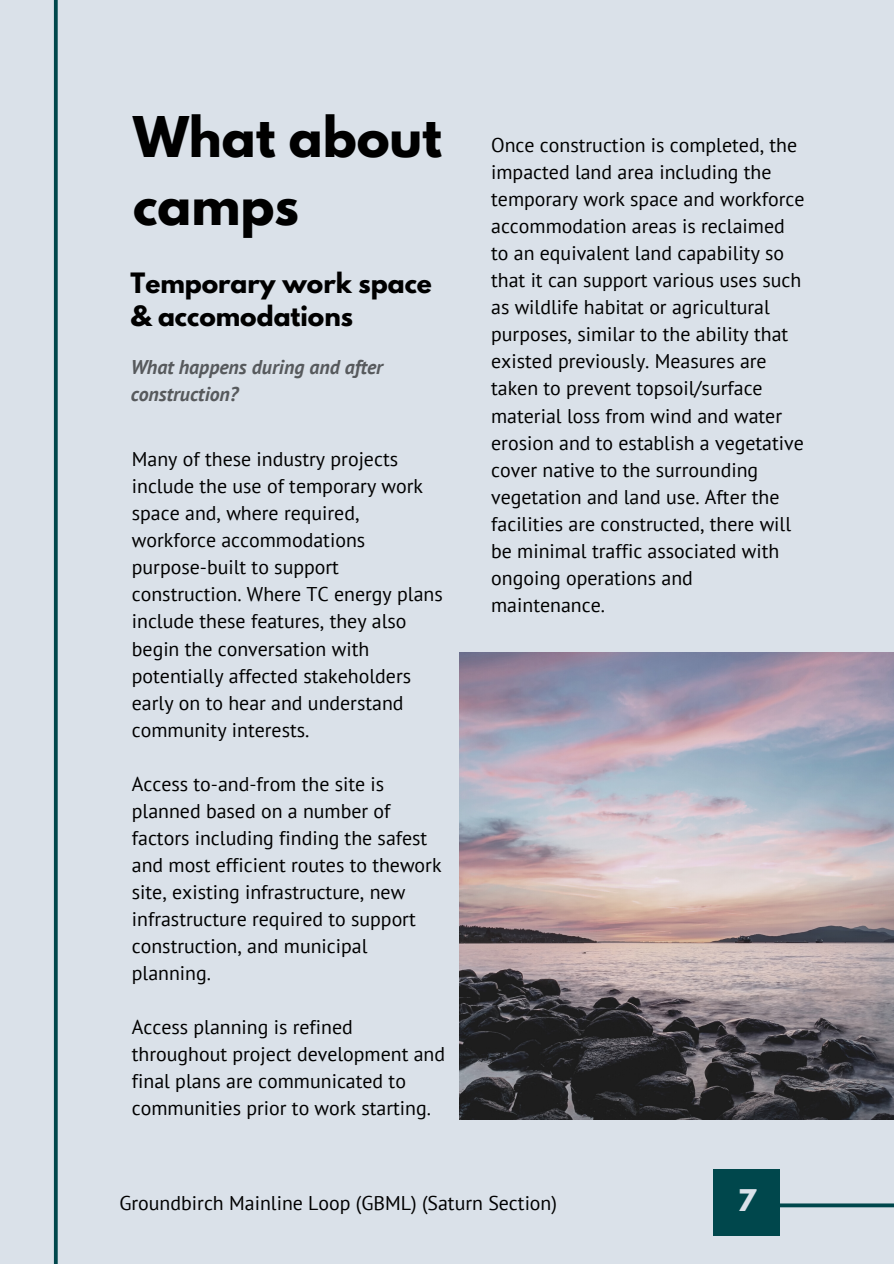
<style>
.page{position:relative;width:894px;height:1264px;background:#fff}
.page>*{position:absolute;margin:0;border:0;box-sizing:border-box;transform-origin:0 0}
.t1{font:700 49.65px/68.7px "League Spartan";color:#000}
.t2{font:700 26.55px "League Spartan";color:#dae1e9}
.t3{font:700 24.9px/33.8px "League Spartan";color:#000}
.t4{font:19.8px/27px "PT Sans";color:#000}
.t5{font:italic 700 19.8px/27px "PT Sans";color:#000}
</style>
<div class="page">
<div style="left:0;top:0;width:893px;height:1263px;background:#dae1e9"></div>
<svg style="left:53px;top:0;width:5px;height:1263px;background:#346c71"></svg>
<svg style="left:779px;top:1190px;width:114px;height:30px"></svg>
<div style="left:713px;top:1169px;width:66px;height:66px;background:#00474c"></div>
<img style="left:459px;top:652px;width:434px;height:467px">
<p class="t1" style="left:133px;top:109px;width:310px">What about camps</p>
<p class="t3" style="left:130px;top:269px;width:303px">Temporary work space &amp; accomodations</p>
<p class="t5" style="left:130px;top:353px;width:254px">What happens during and after construction?</p>
<p class="t4" style="left:132px;top:445px;width:312px">Many of these industry projects include the use of temporary work space and, where required, workforce accommodations purpose-built to support construction. Where TC energy plans include these features, they also begin the conversation with potentially affected stakeholders early on to hear and understand community interests.</p>
<p class="t4" style="left:132px;top:769px;width:311px">Access to-and-from the site is planned based on a number of factors including finding the safest and most efficient routes to thework site, existing infrastructure, new infrastructure required to support construction, and municipal planning.</p>
<p class="t4" style="left:132px;top:1013px;width:315px">Access planning is refined throughout project development and final plans are communicated to communities prior to work starting.</p>
<p class="t4" style="left:491px;top:131px;width:315px">Once construction is completed, the impacted land area including the temporary work space and workforce accommodation areas is reclaimed to an equivalent land capability so that it can support various uses such as wildlife habitat or agricultural purposes, similar to the ability that existed previously. Measures are taken to prevent topsoil/surface material loss from wind and water erosion and to establish a vegetative cover native to the surrounding vegetation and land use. After the facilities are constructed, there will be minimal traffic associated with ongoing operations and maintenance.</p>
<p class="t4" style="left:119px;top:1189px;width:439px">Groundbirch Mainline Loop (GBML) (Saturn Section)</p>
<p class="t2" style="left:737px;top:1186px;width:20px">7</p>
</div>
